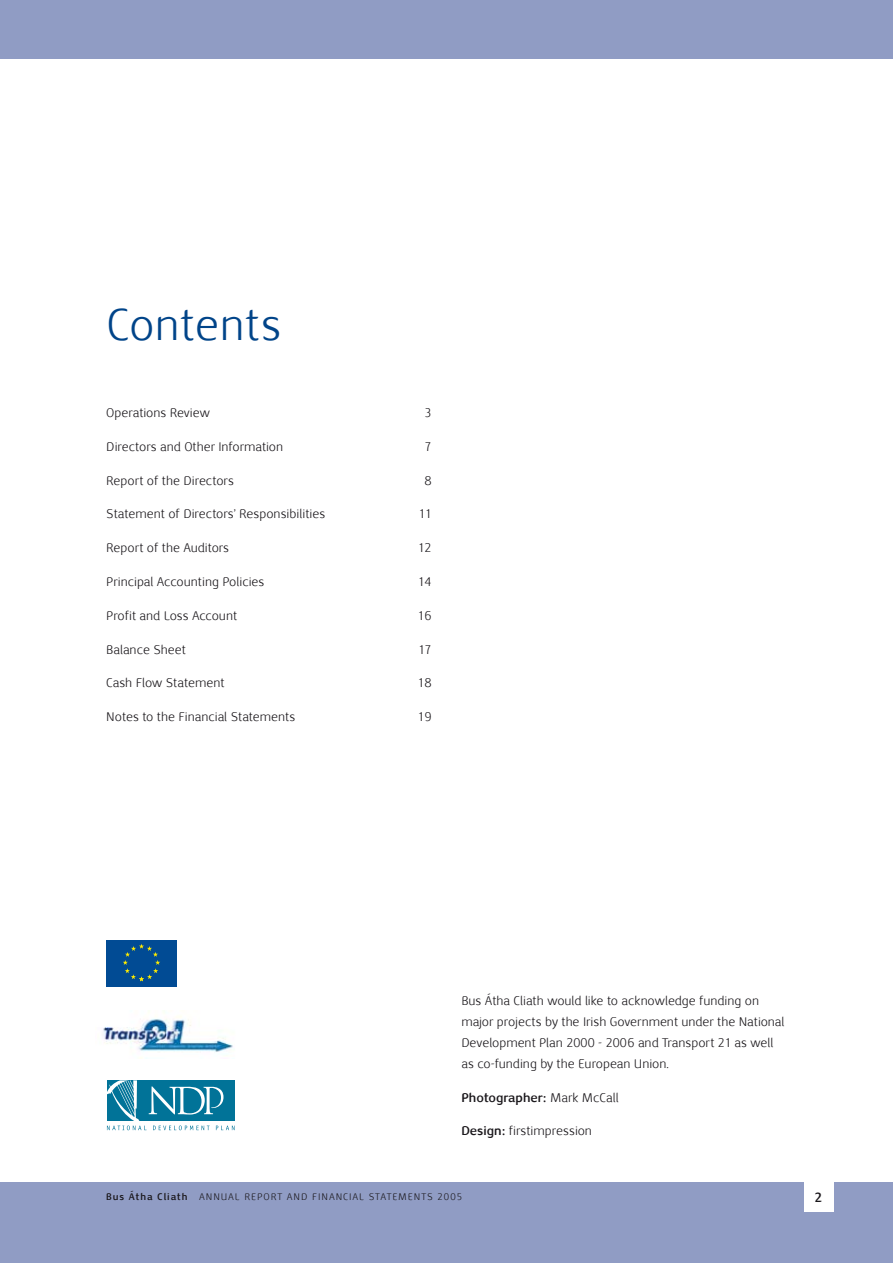
<style>
.page{position:relative;width:893px;height:1263px;background:#909cc4}
.page>*{position:absolute;margin:0;border:0;box-sizing:border-box;transform-origin:0 0}
.t1{font:45px "Nexus Sans";letter-spacing:.01em;color:#004489}
.t2{font:700 13.5px "Nexus Sans";color:#1a171b}
.t3{font:12.75px/21px "Nexus Sans";color:#1a171b}
.t4{font:700 12.75px "Nexus Sans";color:#1a171b}
.t5{font:9.75px "Nexus Sans";letter-spacing:.1em;color:#1a171b}
.s1{font-weight:400}
.s2{font-weight:700}
</style>
<div class="page">
<div style="left:0;top:60px;width:893px;height:1122px;background:#fff"></div>
<div style="left:804px;top:1182px;width:29px;height:30px;background:#fff"></div>
<div style="left:106px;top:939px;width:71px;height:47px;background:#014b94"></div>
<svg style="left:123px;top:944px;width:37px;height:37px"></svg>
<img style="left:102px;top:1016px;width:131px;height:43px">
<svg style="left:107px;top:1080px;width:128px;height:50px"></svg>
<h2 class="t1" style="left:106px;top:298px;width:177px">Contents</h2>
<p class="t3" style="left:106px;top:402px;width:105px">Operations Review</p>
<p class="t3" style="left:425px;top:402px;width:9px">3</p>
<p class="t3" style="left:106px;top:436px;width:178px">Directors and Other Information</p>
<p class="t3" style="left:425px;top:436px;width:9px">7</p>
<p class="t3" style="left:106px;top:470px;width:129px">Report of the Directors</p>
<p class="t3" style="left:424px;top:470px;width:9px">8</p>
<p class="t3" style="left:106px;top:504px;width:221px">Statement of Directors’ Responsibilities</p>
<p class="t3" style="left:419px;top:504px;width:14px">11</p>
<p class="t3" style="left:106px;top:537px;width:124px">Report of the Auditors</p>
<p class="t3" style="left:418px;top:537px;width:15px">12</p>
<p class="t3" style="left:106px;top:571px;width:160px">Principal Accounting Policies</p>
<p class="t3" style="left:418px;top:571px;width:15px">14</p>
<p class="t3" style="left:106px;top:605px;width:132px">Profit and Loss Account</p>
<p class="t3" style="left:418px;top:605px;width:15px">16</p>
<p class="t3" style="left:106px;top:639px;width:81px">Balance Sheet</p>
<p class="t3" style="left:419px;top:639px;width:15px">17</p>
<p class="t3" style="left:106px;top:672px;width:120px">Cash Flow Statement</p>
<p class="t3" style="left:418px;top:672px;width:15px">18</p>
<p class="t3" style="left:106px;top:706px;width:191px">Notes to the Financial Statements</p>
<p class="t3" style="left:418px;top:706px;width:15px">19</p>
<p class="t3" style="left:461px;top:990px;width:325px">Bus Átha Cliath would like to acknowledge funding on major projects by the Irish Government under the National Development Plan 2000 - 2006 and Transport 21 as well as co-funding by the European Union.</p>
<p class="t4" style="left:461px;top:1089px;width:159px">Photographer: <span class="s1">Mark McCall</span></p>
<p class="t3" style="left:461px;top:1120px;width:132px"><span class="s2">Design:</span> firstimpression</p>
<p class="t5" style="left:106px;top:1191px;width:358px"><span class="s2">Bus Átha Cliath</span> ANNUAL REPORT AND FINANCIAL STATEMENTS 2005</p>
<p class="t2" style="left:814px;top:1188px;width:10px">2</p>
</div>
